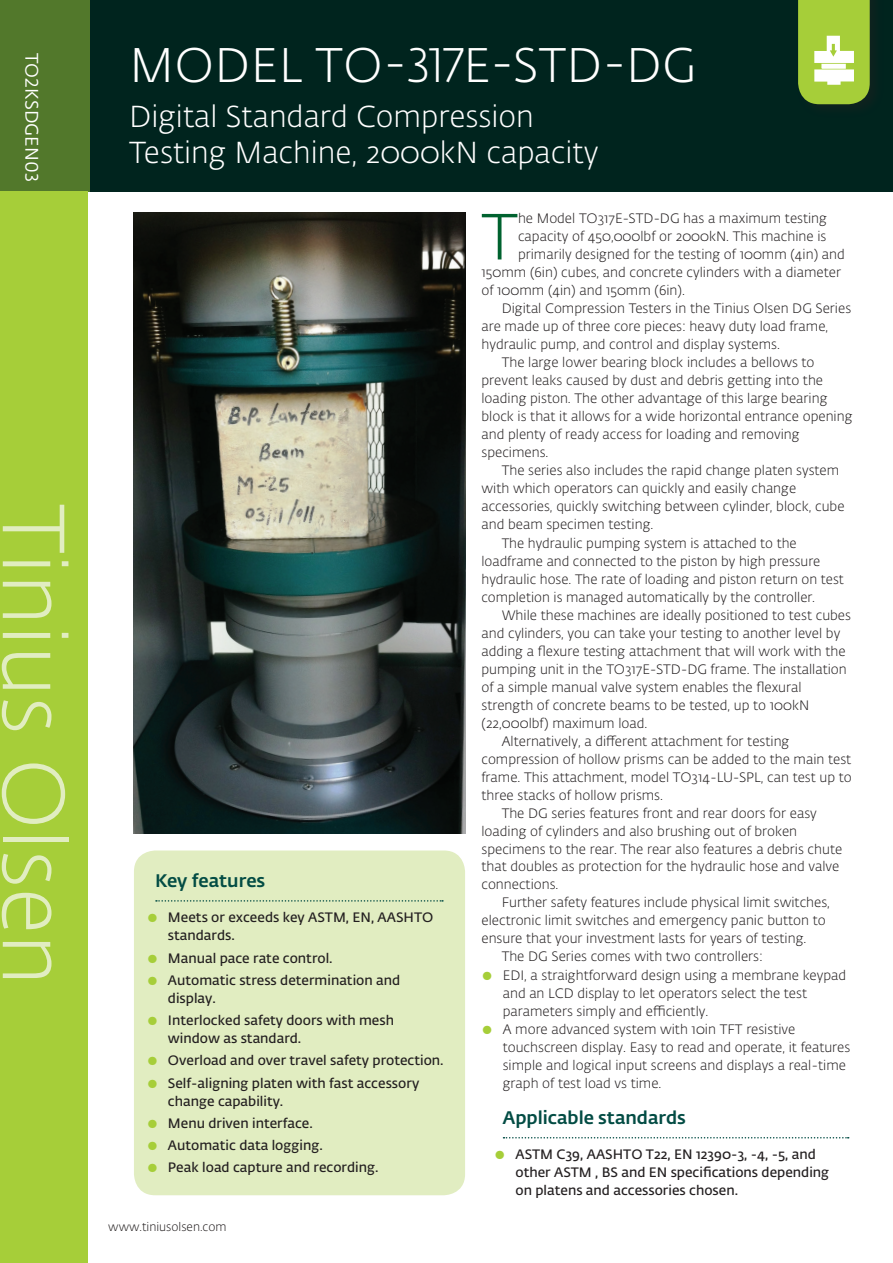
<style>
.page{position:relative;width:893px;height:1263px;background:#fff}
.page>*{position:absolute;margin:0;border:0;box-sizing:border-box;transform-origin:0 0}
.t1{font:300 87px "Fedra Sans Alt Std";color:#e1edc1}
.t2{font:300 64.35px "Fedra Sans Alt Std";color:#00622f}
.t3{font:300 48px "Fedra Sans Alt Std";letter-spacing:.01em;color:#fff}
.t4{font:300 30px/36px "Fedra Sans Alt Std";color:#fff}
.t5{font:500 18px "Fedra Sans Alt Std";color:#034c44}
.t6{font:18px "Fedra Sans Alt Std";letter-spacing:.01em;color:#fff}
.t7{font:300 13.5px/18px "Fedra Sans Alt Std";color:#231f20}
.t8{font:600 13.5px/18px "Fedra Sans Alt Std";color:#231f20}
.t9{font:300 12px "Fedra Sans Alt Std";color:#231f20}
.s1{font-size:15px;color:#a6ce39}
.s2{font-weight:600;font-size:15px;color:#a6ce39}
</style>
<div class="page">
<div style="left:0;top:0;width:893px;height:191px;background:#00241e"></div>
<div style="left:0;top:0;width:89px;height:191px;background:#52782b"></div>
<div style="left:0;top:191px;width:87px;height:1072px;background:#a6ce39"></div>
<div style="left:134px;top:850px;width:331px;height:345px;background:#e1edc1;border-radius:21px"></div>
<svg style="left:156px;top:900px;width:287px;height:2px"></svg>
<svg style="left:503px;top:1137px;width:346px;height:1px"></svg>
<img style="left:134px;top:213px;width:331px;height:620px">
<svg style="left:798px;top:0;width:72px;height:104px;background:#b0d15a"></svg>
<h3 class="t6" style="left:43px;top:53px;width:131px;rotate:90deg">TO2KSDGEN03</h3>
<h1 class="t1" style="left:86px;top:504px;width:483px;rotate:90deg">Tinius Olsen</h1>
<h3 class="t3" style="left:129px;top:36px;width:568px">MODEL TO-317E-STD-DG</h3>
<h3 class="t4" style="left:129px;top:99px;width:471px">Digital Standard Compression<br>Testing Machine, 2000kN capacity</h3>
<h3 class="t5" style="left:155px;top:870px;width:112px">Key features</h3>
<p class="t8" style="left:168px;top:909px;width:267px;text-indent:-21px"><span class="s1">●</span> Meets or exceeds key ASTM, EN, AASHTO standards.</p>
<p class="t8" style="left:147px;top:949px;width:187px"><span class="s1">●</span> Manual pace rate control.</p>
<p class="t8" style="left:168px;top:971px;width:234px;text-indent:-21px"><span class="s1">●</span> Automatic stress determination and display.</p>
<p class="t8" style="left:168px;top:1012px;width:228px;text-indent:-21px"><span class="s1">●</span> Interlocked safety doors with mesh window as standard.</p>
<p class="t8" style="left:147px;top:1052px;width:298px"><span class="s1">●</span> Overload and over travel safety protection.</p>
<p class="t8" style="left:168px;top:1074px;width:253px;text-indent:-21px"><span class="s1">●</span> Self-aligning platen with fast accessory change capability.</p>
<p class="t8" style="left:147px;top:1114px;width:168px"><span class="s1">●</span> Menu driven interface.</p>
<p class="t8" style="left:147px;top:1137px;width:178px"><span class="s1">●</span> Automatic data logging.</p>
<p class="t8" style="left:147px;top:1159px;width:233px"><span class="s1">●</span> Peak load capture and recording.</p>
<p class="t9" style="left:108px;top:1219px;width:120px">www.tiniusolsen.com</p>
<h2 class="t2" style="left:481px;top:198px;width:38px">T</h2>
<p class="t7" style="left:518px;top:210px;width:311px">he Model TO317E-STD-DG has a maximum testing</p>
<p class="t7" style="left:518px;top:228px;width:310px">capacity of 450,000lbf or 2000kN. This machine is</p>
<p class="t7" style="left:518px;top:246px;width:328px">primarily designed for the testing of 100mm (4in) and</p>
<p class="t7" style="left:481px;top:264px;width:361px">150mm (6in) cubes, and concrete cylinders with a diameter</p>
<p class="t7" style="left:481px;top:282px;width:205px">of 100mm (4in) and 150mm (6in).</p>
<p class="t7" style="left:502px;top:300px;width:351px">Digital Compression Testers in the Tinius Olsen DG Series</p>
<p class="t7" style="left:481px;top:318px;width:348px">are made up of three core pieces: heavy duty load frame,</p>
<p class="t7" style="left:481px;top:336px;width:300px">hydraulic pump, and control and display systems.</p>
<p class="t7" style="left:502px;top:354px;width:314px">The large lower bearing block includes a bellows to</p>
<p class="t7" style="left:481px;top:372px;width:343px">prevent leaks caused by dust and debris getting into the</p>
<p class="t7" style="left:481px;top:390px;width:347px">loading piston. The other advantage of this large bearing</p>
<p class="t7" style="left:481px;top:408px;width:373px">block is that it allows for a wide horizontal entrance opening</p>
<p class="t7" style="left:481px;top:426px;width:320px">and plenty of ready access for loading and removing</p>
<p class="t7" style="left:481px;top:444px;width:68px">specimens.</p>
<p class="t7" style="left:502px;top:462px;width:339px">The series also includes the rapid change platen system</p>
<p class="t7" style="left:481px;top:480px;width:316px">with which operators can quickly and easily change</p>
<p class="t7" style="left:481px;top:498px;width:365px">accessories, quickly switching between cylinder, block, cube</p>
<p class="t7" style="left:481px;top:516px;width:173px">and beam specimen testing.</p>
<p class="t7" style="left:502px;top:534px;width:297px">The hydraulic pumping system is attached to the</p>
<p class="t7" style="left:481px;top:552px;width:340px">loadframe and connected to the piston by high pressure</p>
<p class="t7" style="left:481px;top:570px;width:364px">hydraulic hose. The rate of loading and piston return on test</p>
<p class="t7" style="left:481px;top:588px;width:335px">completion is managed automatically by the controller.</p>
<p class="t7" style="left:502px;top:606px;width:351px">While these machines are ideally positioned to test cubes</p>
<p class="t7" style="left:481px;top:624px;width:360px">and cylinders, you can take your testing to another level by</p>
<p class="t7" style="left:481px;top:642px;width:366px">adding a flexure testing attachment that will work with the</p>
<p class="t7" style="left:481px;top:660px;width:367px">pumping unit in the TO317E-STD-DG frame. The installation</p>
<p class="t7" style="left:481px;top:678px;width:322px">of a simple manual valve system enables the flexural</p>
<p class="t7" style="left:481px;top:696px;width:329px">strength of concrete beams to be tested, up to 100kN</p>
<p class="t7" style="left:481px;top:714px;width:167px">(22,000lbf) maximum load.</p>
<p class="t7" style="left:502px;top:732px;width:289px">Alternatively, a different attachment for testing</p>
<p class="t7" style="left:481px;top:750px;width:371px">compression of hollow prisms can be added to the main test</p>
<p class="t7" style="left:481px;top:768px;width:372px">frame. This attachment, model TO314-LU-SPL, can test up to</p>
<p class="t7" style="left:481px;top:786px;width:183px">three stacks of hollow prisms.</p>
<p class="t7" style="left:502px;top:804px;width:317px">The DG series features front and rear doors for easy</p>
<p class="t7" style="left:481px;top:822px;width:317px">loading of cylinders and also brushing out of broken</p>
<p class="t7" style="left:481px;top:840px;width:362px">specimens to the rear. The rear also features a debris chute</p>
<p class="t7" style="left:481px;top:858px;width:359px">that doubles as protection for the hydraulic hose and valve</p>
<p class="t7" style="left:481px;top:876px;width:79px">connections.</p>
<p class="t7" style="left:502px;top:894px;width:330px">Further safety features include physical limit switches,</p>
<p class="t7" style="left:481px;top:912px;width:346px">electronic limit switches and emergency panic button to</p>
<p class="t7" style="left:481px;top:930px;width:326px">ensure that your investment lasts for years of testing.</p>
<p class="t7" style="left:502px;top:948px;width:263px">The DG Series comes with two controllers:</p>
<p class="t7" style="left:503px;top:966px;width:345px;text-indent:-21px"><span class="s2">●</span> EDI, a straightforward design using a membrane keypad and an LCD display to let operators select the test parameters simply and efficiently.</p>
<p class="t7" style="left:503px;top:1020px;width:349px;text-indent:-21px"><span class="s2">●</span> A more advanced system with 10in TFT resistive touchscreen display. Easy to read and operate, it features simple and logical input screens and displays a real-time graph of test load vs time.</p>
<h3 class="t5" style="left:503px;top:1107px;width:185px">Applicable standards</h3>
<p class="t8" style="left:515px;top:1146px;width:315px;text-indent:-21px"><span class="s1">●</span> ASTM C39, AASHTO T22, EN 12390-3, -4, -5, and other ASTM , BS and EN specifications depending on platens and accessories chosen.</p>
</div>
